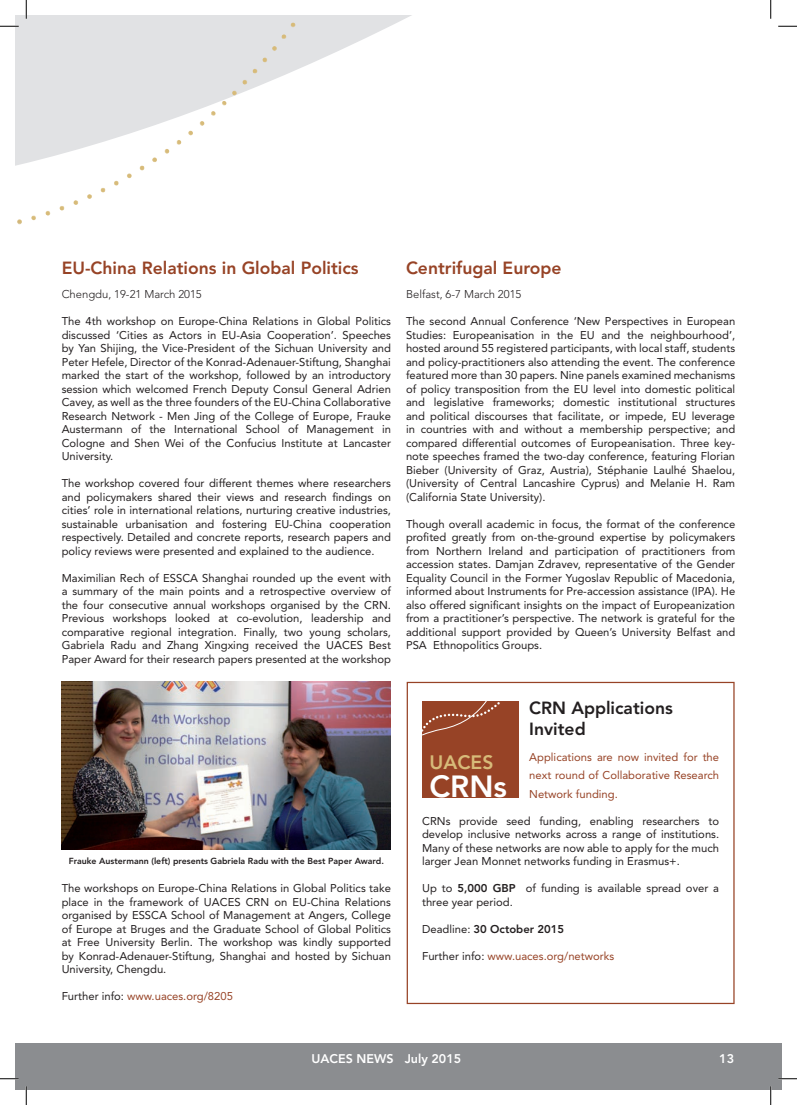
<style>
.page{position:relative;width:797px;height:1105px;background:#fff}
.page>*{position:absolute;margin:0;border:0;box-sizing:border-box;transform-origin:0 0}
.t1{font:800 30.38px "Avenir LT Std";color:#fff}
.t2{font:800 19.25px "Avenir LT Std";color:#d7bb79}
.t3{font:800 17.5px "Avenir LT Std";color:#974326}
.t4{font:800 17.5px/21px "Avenir LT Std";color:#231f20}
.t5{font:800 12.5px "Avenir LT Std";color:#fff}
.t6{font:11.25px/13.5px "Avenir LT Std";color:#231f20;text-align:justify}
.t7{font:11.25px/18.5px "Avenir LT Std";color:#974326;text-align:justify}
.t8{font:300 11.25px "Avenir LT Std";color:#231f20}
.t9{font:800 11.25px "Avenir LT Std";color:#231f20}
.t10{font:800 8.75px "Avenir LT Std";color:#231f20}
.s1{color:#231f20}
.s2{font-weight:800}
.s3{font-weight:400}
</style>
<div class="page">
<svg style="left:16px;top:16px;width:394px;height:209px"></svg>
<div style="left:16px;top:1043px;width:10px;height:46px;background:#8b8d90"></div>
<svg style="left:17px;top:219px;width:5px;height:5px"></svg>
<div style="left:26px;top:1043px;width:755px;height:46px;background:#8b8d90"></div>
<img style="left:232px;top:16px;width:70px;height:79px">
<img style="left:31px;top:101px;width:196px;height:119px">
<img style="left:62px;top:682px;width:329px;height:168px">
<svg style="left:406px;top:682px;width:328px;height:322px"></svg>
<div style="left:422px;top:701px;width:96px;height:96px;background:#974326"></div>
<svg style="left:422px;top:701px;width:78px;height:35px"></svg>
<svg style="left:0;top:25px;width:19px;height:2px"></svg>
<svg style="left:778px;top:25px;width:19px;height:2px"></svg>
<svg style="left:0;top:1078px;width:19px;height:1px"></svg>
<svg style="left:778px;top:1078px;width:19px;height:1px"></svg>
<svg style="left:25px;top:0;width:2px;height:19px"></svg>
<svg style="left:25px;top:1086px;width:2px;height:19px"></svg>
<svg style="left:770px;top:0;width:1px;height:19px"></svg>
<svg style="left:770px;top:1086px;width:1px;height:19px"></svg>
<h3 class="t3" style="left:62px;top:258px;width:298px">EU-China Relations in Global Politics</h3>
<p class="t8" style="left:62px;top:288px;width:141px">Chengdu, 19-21 March 2015</p>
<p class="t6" style="left:62px;top:315px;width:331px">The 4th workshop on Europe-China Relations in Global Politics discussed ‘Cities as Actors in EU-Asia Cooperation’. Speeches by Yan Shijing, the Vice-President of the Sichuan University and Peter Hefele, Director of the Konrad-Adenauer-Stiftung, Shanghai marked the start of the workshop, followed by an introductory session which welcomed French Deputy Consul General Adrien Cavey, as well as the three founders of the EU-China Collaborative Research Network - Men Jing of the College of Europe, Frauke Austermann of the International School of Management in Cologne and Shen Wei of the Confucius Institute at Lancaster University.</p>
<p class="t6" style="left:62px;top:477px;width:331px">The workshop covered four different themes where researchers and policymakers shared their views and research findings on cities’ role in international relations, nurturing creative industries, sustainable urbanisation and fostering EU-China cooperation respectively. Detailed and concrete reports, research papers and policy reviews were presented and explained to the audience.</p>
<p class="t6" style="left:62px;top:571px;width:331px">Maximilian Rech of ESSCA Shanghai rounded up the event with a summary of the main points and a retrospective overview of the four consecutive annual workshops organised by the CRN.<br>Previous workshops looked at co-evolution, leadership and comparative regional integration. Finally, two young scholars, Gabriela Radu and Zhang Xingxing received the UACES Best Paper Award for their research papers presented at the workshop</p>
<p class="t10" style="left:69px;top:855px;width:316px">Frauke Austermann (left) presents Gabriela Radu with the Best Paper Award.</p>
<p class="t6" style="left:62px;top:882px;width:331px">The workshops on Europe-China Relations in Global Politics take place in the framework of UACES CRN on EU-China Relations organised by ESSCA School of Management at Angers, College of Europe at Bruges and the Graduate School of Global Politics at Free University Berlin. The workshop was kindly supported by Konrad-Adenauer-Stiftung, Shanghai and hosted by Sichuan University, Chengdu.</p>
<p class="t7" style="left:62px;top:987px;width:173px"><span class="s1">Further info:</span> www.uaces.org/8205</p>
<h3 class="t3" style="left:406px;top:258px;width:157px">Centrifugal Europe</h3>
<p class="t8" style="left:406px;top:288px;width:117px">Belfast, 6-7 March 2015</p>
<p class="t6" style="left:406px;top:315px;width:331px">The second Annual Conference ‘New Perspectives in European Studies: Europeanisation in the EU and the neighbourhood’, hosted around 55 registered participants, with local staff, students and policy-practitioners also attending the event. The conference featured more than 30 papers. Nine panels examined mechanisms of policy transposition from the EU level into domestic political and legislative frameworks; domestic institutional structures and political discourses that facilitate, or impede, EU leverage in countries with and without a membership perspective; and compared differential outcomes of Europeanisation. Three key&shy;note speeches framed the two-day conference, featuring Florian Bieber (University of Graz, Austria), Stéphanie Laulhé Shaelou, (University of Central Lancashire Cyprus) and Melanie H. Ram (California State University).</p>
<p class="t6" style="left:406px;top:517px;width:331px">Though overall academic in focus, the format of the conference profited greatly from on-the-ground expertise by policymakers from Northern Ireland and participation of practitioners from accession states. Damjan Zdravev, representative of the Gender Equality Council in the Former Yugoslav Republic of Macedonia, informed about Instruments for Pre-accession assistance (IPA). He also offered significant insights on the impact of Europeanization from a practitioner’s perspective. The network is grateful for the additional support provided by Queen’s University Belfast and PSA Ethnopolitics Groups.</p>
<h3 class="t4" style="left:529px;top:697px;width:145px">CRN Applications<br>Invited</h3>
<p class="t7" style="left:529px;top:747px;width:191px">Applications are now invited for the next round of Collaborative Research Network funding.</p>
<p class="t6" style="left:422px;top:814px;width:298px">CRNs provide seed funding, enabling researchers to develop inclusive networks across a range of institutions.<br>Many of these networks are now able to apply for the much larger Jean Monnet networks funding in Erasmus+.</p>
<p class="t6" style="left:422px;top:881px;width:298px">Up to <span class="s2">5,000 GBP</span> of funding is available spread over a three year period.</p>
<p class="t9" style="left:422px;top:922px;width:144px"><span class="s3">Deadline:</span> 30 October 2015</p>
<p class="t7" style="left:422px;top:946px;width:194px"><span class="s1">Further info:</span> www.uaces.org/networks</p>
<h2 class="t2" style="left:429px;top:751px;width:65px">UACES</h2>
<h1 class="t1" style="left:429px;top:768px;width:79px">CRNs</h1>
<p class="t5" style="left:311px;top:1051px;width:151px">UACES NEWS July 2015</p>
<p class="t5" style="left:719px;top:1051px;width:16px">13</p>
</div>
